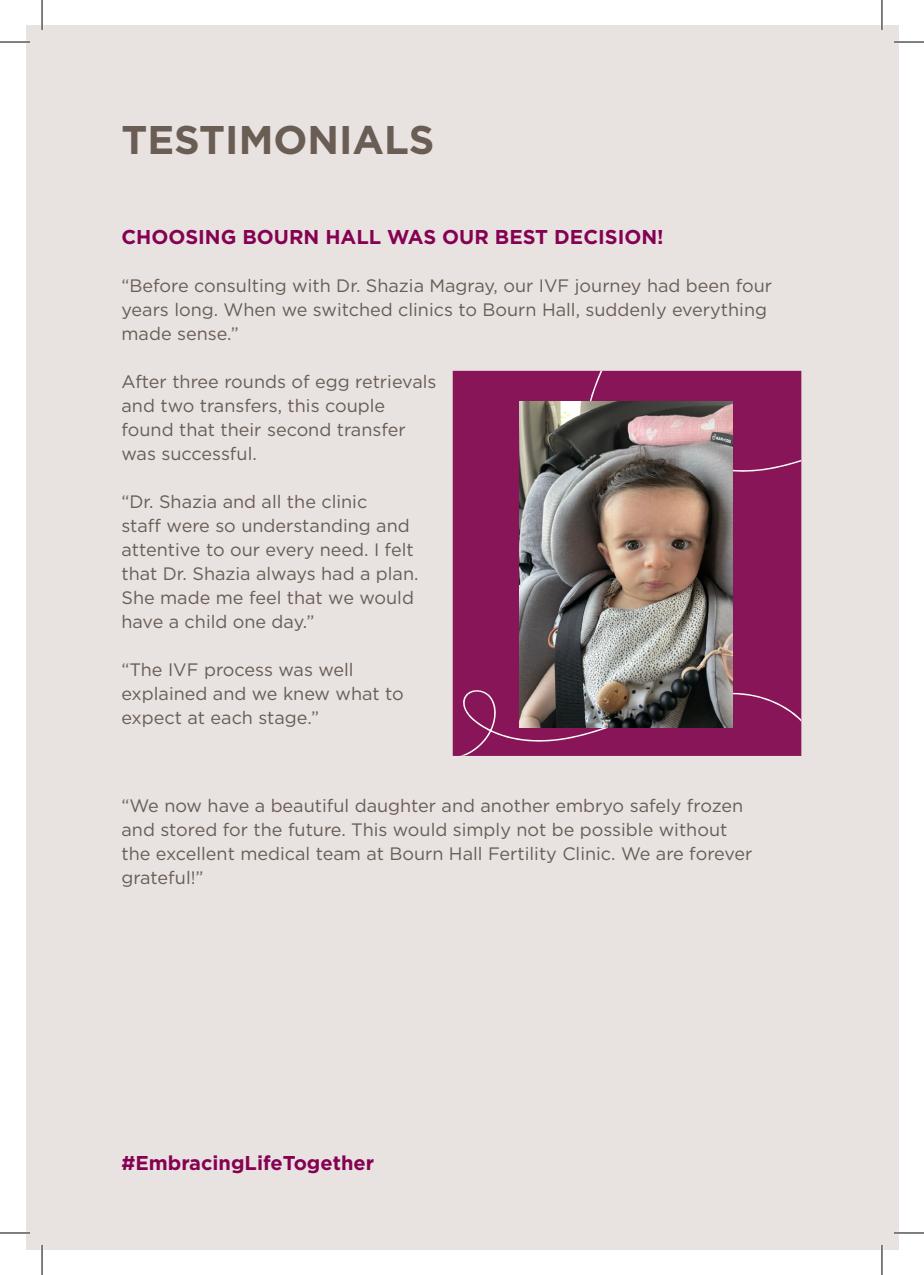
<style>
.page{position:relative;width:924px;height:1275px;background:#fff}
.page>*{position:absolute;margin:0;border:0;box-sizing:border-box;transform-origin:0 0}
.t1{font:700 40px "Gotham";color:#695d54}
.Sub_heading{font:700 20px "Gotham";color:#850152}
.Sub_heading-2{font:18px/24px "Gotham";color:#695d54}
</style>
<div class="page">
<div style="left:26px;top:25px;width:872px;height:1225px;background:#e8e2e1"></div>
<div style="left:452px;top:371px;width:349px;height:385px;background:#871557"></div>
<div style="left:452px;top:526px;width:348px;height:229px;background:#871557"></div>
<div style="left:493px;top:371px;width:307px;height:120px;background:#871557"></div>
<img style="left:519px;top:402px;width:212px;height:326px">
<hr style="left:0;top:41px;width:30px;height:2px;background:#fff">
<hr style="left:893px;top:41px;width:30px;height:2px;background:#fff">
<hr style="left:0;top:1231px;width:30px;height:3px;background:#fff">
<hr style="left:893px;top:1231px;width:30px;height:3px;background:#fff">
<hr style="left:41px;top:0;width:2px;height:30px;background:#fff">
<hr style="left:41px;top:1245px;width:2px;height:30px;background:#fff">
<hr style="left:880px;top:0;width:2px;height:30px;background:#fff">
<hr style="left:880px;top:1245px;width:2px;height:30px;background:#fff">
<hr style="left:0;top:42px;width:30px;height:1px;background:#000">
<hr style="left:893px;top:42px;width:30px;height:1px;background:#000">
<hr style="left:0;top:1232px;width:30px;height:1px;background:#000">
<hr style="left:893px;top:1232px;width:30px;height:1px;background:#000">
<hr style="left:42px;top:0;width:1px;height:30px;background:#000">
<hr style="left:42px;top:1245px;width:1px;height:30px;background:#000">
<hr style="left:881px;top:0;width:1px;height:30px;background:#000">
<hr style="left:881px;top:1245px;width:1px;height:30px;background:#000">
<p class="t1" style="left:121px;top:113px;width:314px">TESTIMONIALS</p>
<p class="Sub_heading" style="left:121px;top:223px;width:543px">CHOOSING BOURN HALL WAS OUR BEST DECISION!</p>
<p class="Sub_heading-2" style="left:121px;top:273px;width:652px">“Before consulting with Dr. Shazia Magray, our IVF journey had been four years long. When we switched clinics to Bourn Hall, suddenly everything made sense.”</p>
<p class="Sub_heading-2" style="left:121px;top:369px;width:316px">After three rounds of egg retrievals and two transfers, this couple found that their second transfer was successful.</p>
<p class="Sub_heading-2" style="left:121px;top:489px;width:298px">“Dr. Shazia and all the clinic<br>staff were so understanding and attentive to our every need. I felt that Dr. Shazia always had a plan.<br>She made me feel that we would have a child one day.”</p>
<p class="Sub_heading-2" style="left:121px;top:657px;width:284px">“The IVF process was well explained and we knew what to expect at each stage.”</p>
<p class="Sub_heading-2" style="left:121px;top:793px;width:632px">“We now have a beautiful daughter and another embryo safely frozen and stored for the future. This would simply not be possible without the excellent medical team at Bourn Hall Fertility Clinic. We are forever grateful!”</p>
<p class="Sub_heading" style="left:121px;top:1149px;width:254px">#EmbracingLifeTogether</p>
</div>
